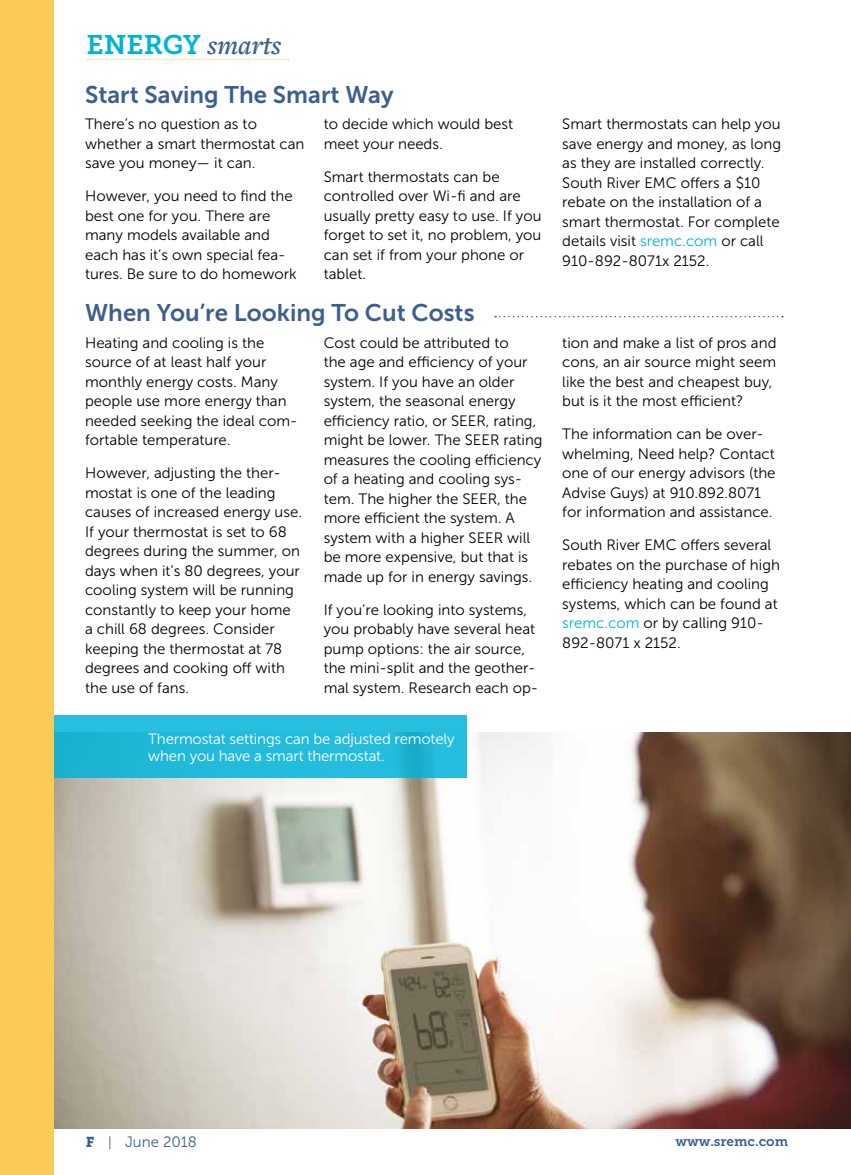
<style>
.page{position:relative;width:851px;height:1175px;background:#fff}
.page>*{position:absolute;margin:0;border:0;box-sizing:border-box;transform-origin:0 0}
.t1{font:26.85px "Museo Slab 700";color:#00b3db}
.t2{font:24px "Museo Sans 700";color:#3c5f8f}
.t3{font:15px/19.5px "Museo Sans 300";color:#000}
.t4{font:15px/16.5px "Museo Sans 300";letter-spacing:-.01em;color:#fff}
.t5{font:15px "Museo Sans 300";color:#3c5f8f}
.t6{font:13.5px "Museo Slab 700";color:#3c5f8f}
.s1{font-family:"Freight Text Pro";font-weight:600;font-style:italic;color:#3c5f8f}
.s2{color:#00b3db}
.s3{font-family:"Museo Slab 900";font-size:14.25px}
.s4{font-size:13.5px}
</style>
<div class="page">
<div style="left:0;top:0;width:54px;height:1174px;background:#facb58"></div>
<svg style="left:87px;top:59px;width:202px;height:1px"></svg>
<img style="left:55px;top:733px;width:795px;height:395px">
<div style="left:54px;top:715px;width:412px;height:63px;background:linear-gradient(to bottom,#26bddf,#1fb7d7)"></div>
<svg style="left:495px;top:316px;width:288px;height:1px"></svg>
<h1 class="t1" style="left:86px;top:29px;width:196px">ENERGY <span class="s1">smarts</span></h1>
<h2 class="t2" style="left:85px;top:81px;width:310px">Start Saving The Smart Way</h2>
<p class="t3" style="left:85px;top:114px;width:221px">There’s no question as to whether a smart thermostat can save you money— it can.</p>
<p class="t3" style="left:85px;top:186px;width:213px">However, you need to find the best one for you. There are many models available and each has it’s own special fea&shy;tures. Be sure to do homework</p>
<p class="t3" style="left:324px;top:114px;width:191px">to decide which would best meet your needs.</p>
<p class="t3" style="left:324px;top:167px;width:219px">Smart thermostats can be controlled over Wi-fi and are usually pretty easy to use. If you forget to set it, no problem, you can set if from your phone or tablet.</p>
<h2 class="t2" style="left:85px;top:300px;width:391px">When You’re Looking To Cut Costs</h2>
<p class="t3" style="left:85px;top:333px;width:214px">Heating and cooling is the source of at least half your monthly energy costs. Many people use more energy than needed seeking the ideal com&shy;fortable temperature.</p>
<p class="t3" style="left:85px;top:463px;width:218px">However, adjusting the ther&shy;mostat is one of the leading causes of increased energy use.<br>If your thermostat is set to 68 degrees during the summer, on days when it’s 80 degrees, your cooling system will be running constantly to keep your home a chill 68 degrees. Consider keeping the thermostat at 78 degrees and cooking off with the use of fans.</p>
<p class="t3" style="left:324px;top:333px;width:220px">Cost could be attributed to<br>the age and efficiency of your system. If you have an older system, the seasonal energy efficiency ratio, or SEER, rating, might be lower. The SEER rating measures the cooling efficiency of a heating and cooling sys&shy;tem. The higher the SEER, the more efficient the system. A system with a higher SEER will be more expensive, but that is made up for in energy savings.</p>
<p class="t3" style="left:324px;top:600px;width:216px">If you’re looking into systems, you probably have several heat pump options: the air source, the mini-split and the geother&shy;mal system. Research each op-</p>
<p class="t4" style="left:148px;top:731px;width:308px">Thermostat settings can be adjusted remotely when you have a smart thermostat.</p>
<p class="t3" style="left:562px;top:114px;width:220px">Smart thermostats can help you save energy and money, as long as they are installed correctly.<br>South River EMC offers a $10 rebate on the installation of a smart thermostat. For complete details visit <span class="s2">sremc.com</span> or call<br>910-892-8071x 2152.</p>
<p class="t3" style="left:562px;top:333px;width:216px">tion and make a list of pros and cons, an air source might seem like the best and cheapest buy, but is it the most efficient?</p>
<p class="t3" style="left:562px;top:424px;width:215px">The information can be over&shy;whelming, Need help? Contact one of our energy advisors (the<br>Advise Guys) at 910.892.8071 for information and assistance.</p>
<p class="t3" style="left:562px;top:535px;width:219px">South River EMC offers several rebates on the purchase of high efficiency heating and cooling systems, which can be found at <span class="s2">sremc.com</span> or by calling 910-<br>892-8071 x 2152.</p>
<p class="t5" style="left:86px;top:1133px;width:112px"><span class="s3">F</span> <span class="s4">|</span> June 2018</p>
<p class="t6" style="left:675px;top:1133px;width:114px">www.sremc.com</p>
</div>
